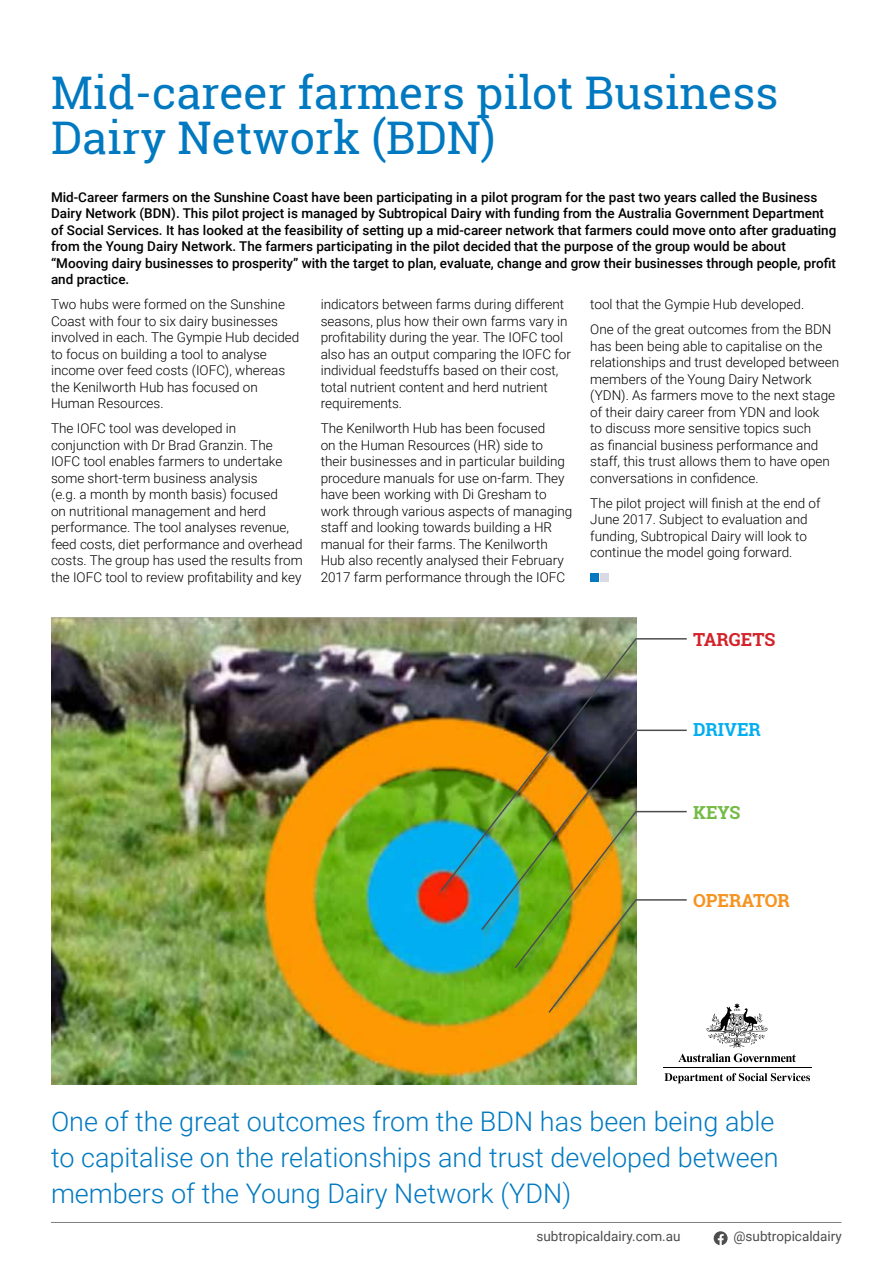
<style>
.page{position:relative;width:893px;height:1263px;background:#fff}
.page>*{position:absolute;margin:0;border:0;box-sizing:border-box;transform-origin:0 0}
.t1{font:45px/45px "Roboto Slab";color:#0079c1}
.t2{font:300 27px/36px "Roboto";color:#0079c1}
.t3{font:700 18px "Roboto Slab";color:#f7921e}
.t4{font:700 18px "Roboto Slab";color:#d2232a}
.t5{font:700 18px "Roboto Slab";color:#00aeef}
.t6{font:700 18px "Roboto Slab";color:#74bb45}
.t7{font:300 13.5px/16.5px "Roboto";color:#000}
.t8{font:500 13.5px/16.5px "Roboto";color:#000}
.t9{font:13.5px "Roboto";color:#4d4d4f}
</style>
<div class="page">
<div style="left:590px;top:574px;width:9px;height:8px;background:#0079c1"></div>
<div style="left:600px;top:574px;width:9px;height:8px;background:#dadae5"></div>
<img style="left:51px;top:618px;width:585px;height:466px">
<hr style="left:663px;top:1068px;width:148px;height:1px;background:#000">
<svg style="left:665px;top:1073px;width:145px;height:10px"></svg>
<img style="left:439px;top:637px;width:248px;height:256px">
<img style="left:480px;top:729px;width:316px;height:333px">
<svg style="left:714px;top:1231px;width:14px;height:14px"></svg>
<hr style="left:51px;top:1222px;width:790px;height:1px;background:#7c7e81">
<h1 class="t1" style="left:51px;top:69px;width:729px">Mid-career farmers pilot Business<br>Dairy Network (BDN)</h1>
<p class="t8" style="left:51px;top:188px;width:787px">Mid-Career farmers on the Sunshine Coast have been participating in a pilot program for the past two years called the Business Dairy Network (BDN). This pilot project is managed by Subtropical Dairy with funding from the Australia Government Department of Social Services. It has looked at the feasibility of setting up a mid-career network that farmers could move onto after graduating from the Young Dairy Network. The farmers participating in the pilot decided that the purpose of the group would be about “Mooving dairy businesses to prosperity” with the target to plan, evaluate, change and grow their businesses through people, profit and practice.</p>
<p class="t7" style="left:51px;top:296px;width:250px">Two hubs were formed on the Sunshine Coast with four to six dairy businesses involved in each. The Gympie Hub decided to focus on building a tool to analyse income over feed costs (IOFC), whereas the Kenilworth Hub has focused on Human Resources.</p>
<p class="t7" style="left:51px;top:420px;width:253px">The IOFC tool was developed in conjunction with Dr Brad Granzin. The IOFC tool enables farmers to undertake some short-term business analysis<br>(e.g. a month by month basis) focused<br>on nutritional management and herd performance. The tool analyses revenue, feed costs, diet performance and overhead costs. The group has used the results from the IOFC tool to review profitability and key</p>
<p class="t7" style="left:321px;top:295px;width:252px">indicators between farms during different seasons, plus how their own farms vary in profitability during the year. The IOFC tool also has an output comparing the IOFC for individual feedstuffs based on their cost, total nutrient content and herd nutrient requirements.</p>
<p class="t7" style="left:321px;top:419px;width:253px">The Kenilworth Hub has been focused<br>on the Human Resources (HR) side to their businesses and in particular building procedure manuals for use on-farm. They have been working with Di Gresham to work through various aspects of managing staff and looking towards building a HR manual for their farms. The Kenilworth Hub also recently analysed their February 2017 farm performance through the IOFC</p>
<p class="t7" style="left:590px;top:291px;width:243px;line-height:25px">tool that the Gympie Hub developed.<br>One of the great outcomes from the BDN</p>
<p class="t7" style="left:590px;top:337px;width:250px">has been being able to capitalise on the relationships and trust developed between members of the Young Dairy Network (YDN). As farmers move to the next stage of their dairy career from YDN and look<br>to discuss more sensitive topics such<br>as financial business performance and staff, this trust allows them to have open conversations in confidence.</p>
<p class="t7" style="left:590px;top:494px;width:232px">The pilot project will finish at the end of June 2017. Subject to evaluation and funding, Subtropical Dairy will look to continue the model going forward.</p>
<h3 class="t4" style="left:693px;top:627px;width:84px">TARGETS</h3>
<h3 class="t5" style="left:693px;top:717px;width:69px">DRIVER</h3>
<h3 class="t6" style="left:693px;top:800px;width:49px">KEYS</h3>
<h3 class="t3" style="left:693px;top:888px;width:98px">OPERATOR</h3>
<h2 class="t2" style="left:51px;top:1102px;width:729px">One of the great outcomes from the BDN has been being able to capitalise on the relationships and trust developed between members of the Young Dairy Network (YDN)</h2>
<p class="t9" style="left:536px;top:1227px;width:146px">subtropicaldairy.com.au</p>
<p class="t9" style="left:733px;top:1227px;width:110px">@subtropicaldairy</p>
</div>
